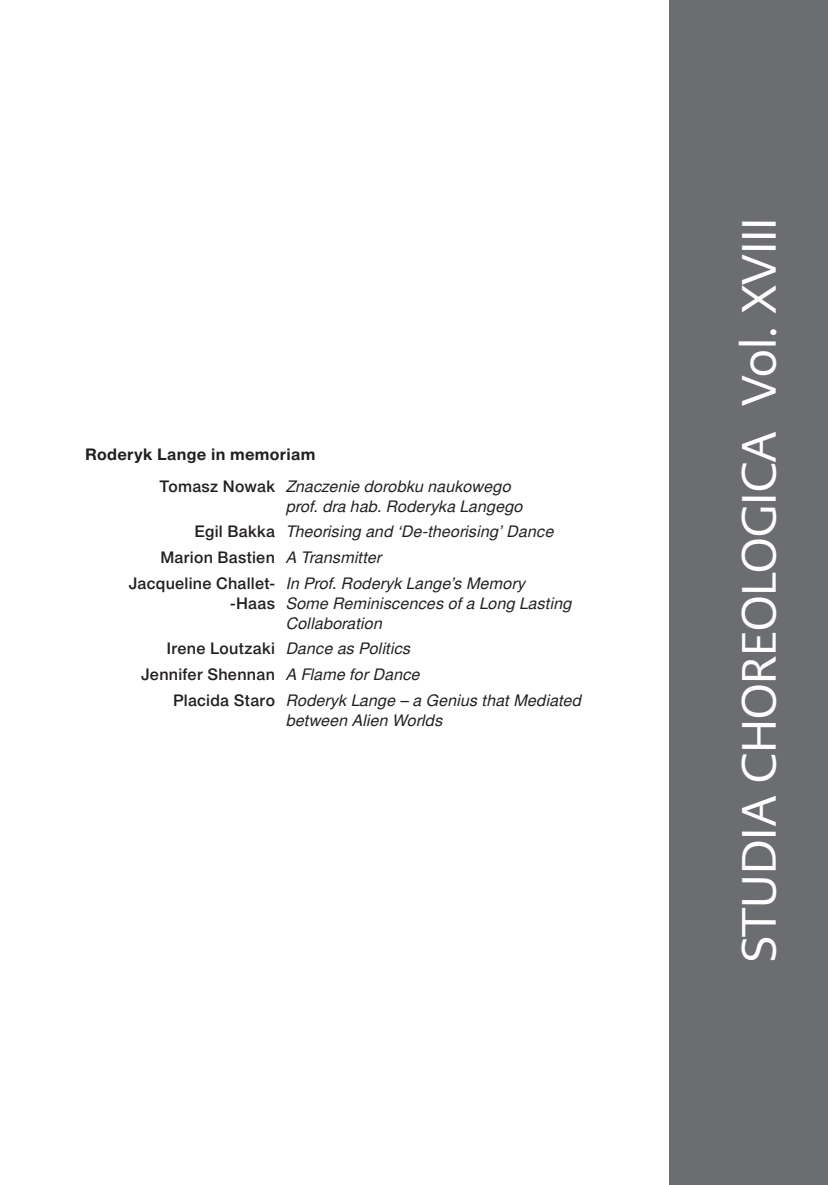
<style>
.page{position:relative;width:828px;height:1185px;background:#fff}
.page>*{position:absolute;margin:0;border:0;box-sizing:border-box;transform-origin:0 0}
.t1{font:48px "PMN Caecilia Sans Head";color:#fff}
.tekst{font:italic 16px "Switzer EFN";letter-spacing:.01em;color:#231f20}
.tekst-2{font:16px "Switzer EFN Medium";letter-spacing:.015em;color:#231f20}
.tekst-3{font:700 16px "Switzer EFN";letter-spacing:.015em;color:#231f20}
.s1{font-family:"Switzer EFN Medium";font-style:normal}
.s2{font-family:"Switzer EFN";font-style:italic}
</style>
<div class="page">
<div style="left:669px;top:0;width:159px;height:1185px;background:#6c6d70"></div>
<p class="tekst-3" style="left:85px;top:445px;width:232px">Roderyk Lange in memoriam</p>
<p class="tekst" style="left:160px;top:477px;width:353px"><span class="s1">Tomasz Nowak</span> Znaczenie dorobku naukowego</p>
<p class="tekst" style="left:286px;top:497px;width:238px">prof. dra hab. Roderyka Langego</p>
<p class="tekst" style="left:195px;top:522px;width:361px"><span class="s1">Egil Bakka</span> Theorising and ‘De-theorising’ Dance</p>
<p class="tekst-2" style="left:160px;top:548px;width:223px">Marion Bastien <span class="s2">A Transmitter</span></p>
<p class="tekst" style="left:129px;top:574px;width:398px"><span class="s1">Jacqueline Challet-</span> In Prof. Roderyk Lange’s Memory</p>
<p class="tekst" style="left:230px;top:594px;width:344px"><span class="s1">-Haas</span> Some Reminiscences of a Long Lasting</p>
<p class="tekst" style="left:286px;top:614px;width:98px">Collaboration</p>
<p class="tekst" style="left:167px;top:639px;width:246px"><span class="s1">Irene Loutzaki</span> Dance as Politics</p>
<p class="tekst-2" style="left:141px;top:665px;width:281px">Jennifer Shennan <span class="s2">A Flame for Dance</span></p>
<p class="tekst" style="left:173px;top:691px;width:410px"><span class="s1">Placida Staro</span> Roderyk Lange – a Genius that Mediated</p>
<p class="tekst" style="left:286px;top:711px;width:158px">between Alien Worlds</p>
<p class="t1" style="left:728px;top:962px;width:746px;rotate:-90deg">STUDIA CHOREOLOGICA Vol. XVIII</p>
</div>
